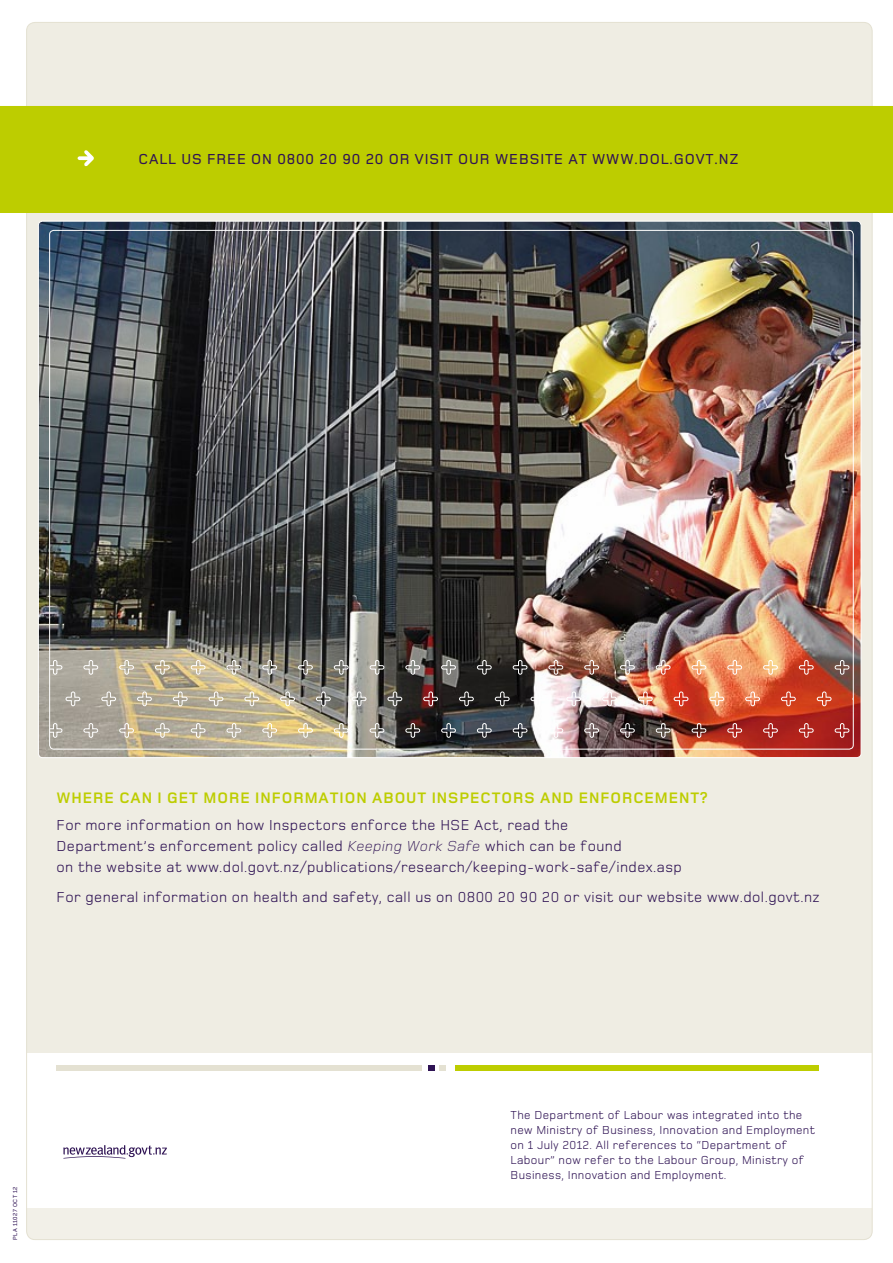
<style>
.page{position:relative;width:893px;height:1263px;background:#fff}
.page>*{position:absolute;margin:0;border:0;box-sizing:border-box;transform-origin:0 0}
.t1{font:700 15.75px "Foundry Monoline";letter-spacing:.06em;color:#bdcd00}
.t2{font:15px/21px "Foundry Monoline";letter-spacing:.03em;color:#2f1354}
.t3{font:500 15px "Foundry Monoline";letter-spacing:.06em;color:#2f1354}
.t4{font:12px/15px "Foundry Monoline";letter-spacing:.03em;color:#2f1354}
.t5{font:500 6px "Foundry Monoline";letter-spacing:.07em;color:#2f1354}
.s1{font-weight:300;font-style:italic}
</style>
<div class="page">
<div style="left:27px;top:22px;width:845px;height:1217px;background:#efede3;border-radius:9px"></div>
<div style="left:27px;top:1053px;width:845px;height:158px;background:#fff"></div>
<div style="left:27px;top:1208px;width:845px;height:31px;background:#f2f0e8"></div>
<div style="left:0;top:106px;width:893px;height:107px;background:#bdcd00"></div>
<div style="left:455px;top:1065px;width:363px;height:6px;background:#bdcd00"></div>
<div style="left:56px;top:1065px;width:366px;height:6px;background:#e4e1d2"></div>
<svg style="left:429px;top:1065px;width:6px;height:6px"></svg>
<div style="left:439px;top:1065px;width:7px;height:6px;background:#e4e1d2"></div>
<svg style="left:63px;top:1145px;width:104px;height:13px"></svg>
<svg style="left:78px;top:150px;width:16px;height:16px"></svg>
<img style="left:40px;top:221px;width:821px;height:535px">
<svg style="left:51px;top:723px;width:11px;height:15px"></svg>
<svg style="left:262px;top:723px;width:15px;height:15px"></svg>
<svg style="left:334px;top:723px;width:14px;height:15px"></svg>
<svg style="left:692px;top:723px;width:14px;height:15px"></svg>
<svg style="left:835px;top:723px;width:14px;height:15px"></svg>
<svg style="left:84px;top:660px;width:14px;height:14px"></svg>
<svg style="left:191px;top:660px;width:14px;height:14px"></svg>
<svg style="left:227px;top:660px;width:14px;height:14px"></svg>
<svg style="left:352px;top:692px;width:14px;height:14px"></svg>
<svg style="left:388px;top:692px;width:14px;height:14px"></svg>
<svg style="left:459px;top:692px;width:15px;height:14px"></svg>
<svg style="left:674px;top:692px;width:14px;height:14px"></svg>
<svg style="left:710px;top:692px;width:14px;height:14px"></svg>
<svg style="left:84px;top:723px;width:14px;height:15px"></svg>
<svg style="left:298px;top:723px;width:15px;height:15px"></svg>
<svg style="left:405px;top:723px;width:15px;height:15px"></svg>
<svg style="left:441px;top:723px;width:15px;height:15px"></svg>
<svg style="left:549px;top:723px;width:14px;height:15px"></svg>
<svg style="left:727px;top:723px;width:15px;height:15px"></svg>
<svg style="left:155px;top:660px;width:15px;height:14px"></svg>
<svg style="left:262px;top:660px;width:15px;height:14px"></svg>
<svg style="left:334px;top:660px;width:14px;height:14px"></svg>
<svg style="left:477px;top:660px;width:15px;height:14px"></svg>
<svg style="left:620px;top:660px;width:15px;height:14px"></svg>
<svg style="left:656px;top:660px;width:14px;height:14px"></svg>
<svg style="left:727px;top:660px;width:15px;height:14px"></svg>
<svg style="left:66px;top:692px;width:14px;height:14px"></svg>
<svg style="left:101px;top:692px;width:15px;height:14px"></svg>
<svg style="left:173px;top:692px;width:15px;height:14px"></svg>
<svg style="left:209px;top:692px;width:14px;height:14px"></svg>
<svg style="left:531px;top:692px;width:14px;height:14px"></svg>
<svg style="left:781px;top:692px;width:15px;height:14px"></svg>
<svg style="left:119px;top:723px;width:15px;height:15px"></svg>
<svg style="left:155px;top:723px;width:15px;height:15px"></svg>
<svg style="left:191px;top:723px;width:14px;height:15px"></svg>
<svg style="left:227px;top:723px;width:14px;height:15px"></svg>
<svg style="left:370px;top:723px;width:14px;height:15px"></svg>
<svg style="left:477px;top:723px;width:15px;height:15px"></svg>
<svg style="left:513px;top:723px;width:14px;height:15px"></svg>
<svg style="left:584px;top:723px;width:15px;height:15px"></svg>
<svg style="left:620px;top:723px;width:15px;height:15px"></svg>
<svg style="left:656px;top:723px;width:14px;height:15px"></svg>
<svg style="left:763px;top:723px;width:15px;height:15px"></svg>
<svg style="left:799px;top:723px;width:14px;height:15px"></svg>
<svg style="left:51px;top:660px;width:11px;height:14px"></svg>
<svg style="left:119px;top:660px;width:15px;height:14px"></svg>
<svg style="left:298px;top:660px;width:15px;height:14px"></svg>
<svg style="left:370px;top:660px;width:14px;height:14px"></svg>
<svg style="left:405px;top:660px;width:15px;height:14px"></svg>
<svg style="left:441px;top:660px;width:15px;height:14px"></svg>
<svg style="left:513px;top:660px;width:14px;height:14px"></svg>
<svg style="left:549px;top:660px;width:14px;height:14px"></svg>
<svg style="left:584px;top:660px;width:15px;height:14px"></svg>
<svg style="left:692px;top:660px;width:14px;height:14px"></svg>
<svg style="left:763px;top:660px;width:15px;height:14px"></svg>
<svg style="left:799px;top:660px;width:14px;height:14px"></svg>
<svg style="left:835px;top:660px;width:14px;height:14px"></svg>
<svg style="left:137px;top:692px;width:15px;height:14px"></svg>
<svg style="left:244px;top:692px;width:15px;height:14px"></svg>
<svg style="left:280px;top:692px;width:15px;height:14px"></svg>
<svg style="left:316px;top:692px;width:15px;height:14px"></svg>
<svg style="left:423px;top:692px;width:15px;height:14px"></svg>
<svg style="left:495px;top:692px;width:14px;height:14px"></svg>
<svg style="left:566px;top:692px;width:15px;height:14px"></svg>
<svg style="left:602px;top:692px;width:15px;height:14px"></svg>
<svg style="left:638px;top:692px;width:15px;height:14px"></svg>
<svg style="left:745px;top:692px;width:15px;height:14px"></svg>
<svg style="left:817px;top:692px;width:14px;height:14px"></svg>
<p class="t3" style="left:139px;top:151px;width:602px">CALL US FREE ON 0800 20 90 20 OR VISIT OUR WEBSITE AT WWW.DOL.GOVT.NZ</p>
<p class="t1" style="left:56px;top:789px;width:27px">WHERE</p>
<p class="t1" style="left:119px;top:789px;width:12px">CAN</p>
<p class="t1" style="left:158px;top:789px;width:21px">I GET</p>
<p class="t1" style="left:204px;top:789px;width:26px">MORE</p>
<p class="t1" style="left:255px;top:789px;width:11px">INFOR</p>
<p class="t1" style="left:305px;top:789px;width:25px">MATION</p>
<p class="t1" style="left:372px;top:789px;width:71px">ABOUT INSPECTORS</p>
<p class="t1" style="left:540px;top:789px;width:12px">AND</p>
<p class="t1" style="left:579px;top:789px;width:12px">ENFORCE</p>
<p class="t1" style="left:655px;top:789px;width:25px">MENT</p>
<p class="t1" style="left:700px;top:789px;width:9px">?</p>
<p class="t2" style="left:56px;top:815px;width:627px">For more information on how Inspectors enforce the HSE Act, read the<br>Department’s enforcement policy called <span class="s1">Keeping Work Safe</span> which can be found<br>on the website at www.dol.govt.nz/publications/research/keeping-work-safe/index.asp</p>
<p class="t2" style="left:56px;top:886px;width:765px">For general information on health and safety, call us on 0800 20 90 20 or visit our website www.dol.govt.nz</p>
<p class="t5" style="left:12px;top:1240px;width:55px;rotate:-90deg">PLA 11027 OCT 12</p>
<p class="t4" style="left:511px;top:1107px;width:306px">The Department of Labour was integrated into the new Ministry of Business, Innovation and Employment on 1 July 2012. All references to “Department of Labour” now refer to the Labour Group, Ministry of Business, Innovation and Employment.</p>
</div>
